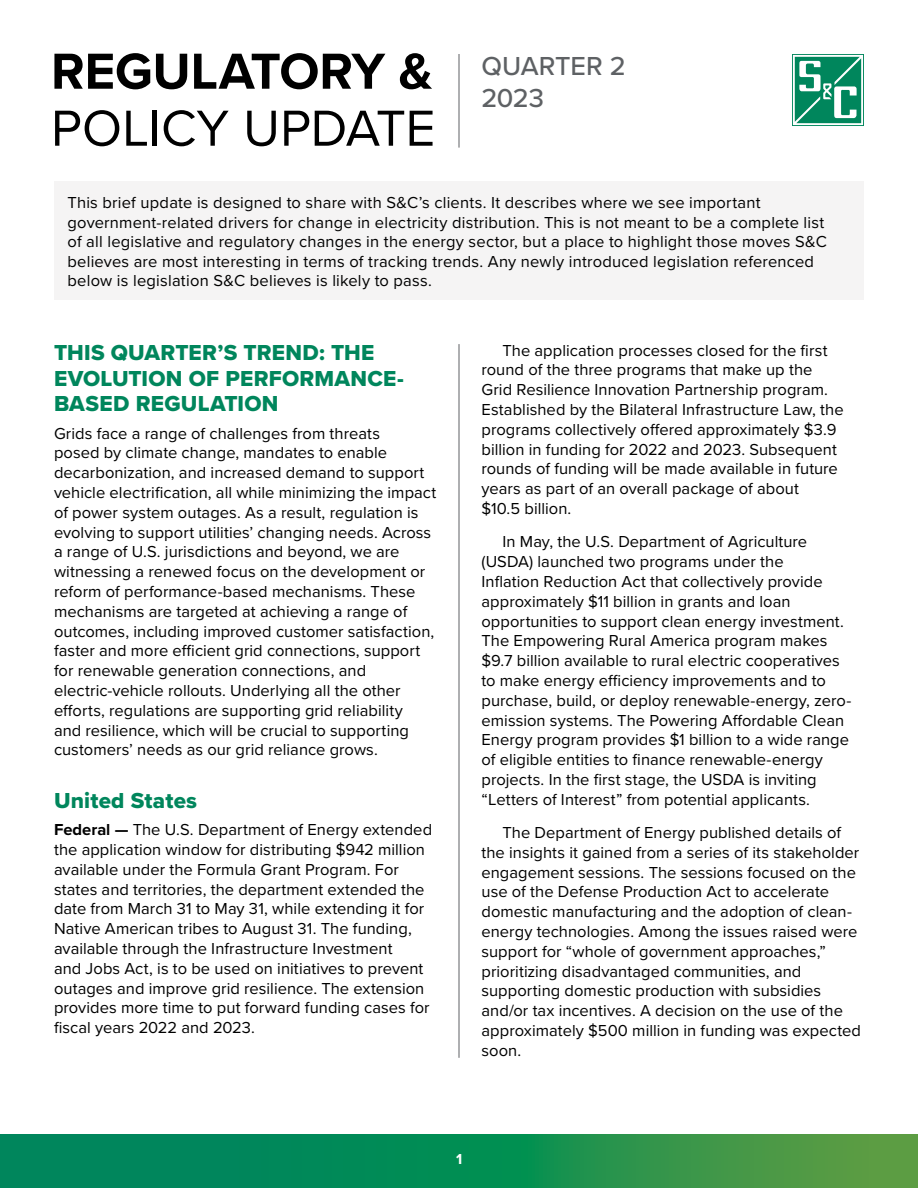
<style>
.page{position:relative;width:918px;height:1188px;background:#fff}
.page>*{position:absolute;margin:0;border:0;box-sizing:border-box;transform-origin:0 0}
.Document_Title{font:52.5px/57px "Proxima Nova";letter-spacing:-.005em;color:#000}
.Issue_number{font:500 27px/31.5px "Proxima Nova";letter-spacing:-.01em;color:#5e6164}
.Section_Head{font:22.5px/25.5px "Proxima Nova Extrabld";letter-spacing:.01em;color:#00865c}
.Body_-_Continued{font:16.5px/19.8px "Proxima Nova";letter-spacing:.005em;color:#000}
.Body{font:16.5px/19.8px "Proxima Nova";letter-spacing:.005em;color:#000}
.Body_-_First{font:16.5px/19.8px "Proxima Nova";letter-spacing:.005em;color:#000}
.Lead-in{font:16.5px/19.5px "Proxima Nova";letter-spacing:.015em;color:#000}
.t1{font:700 15px "Proxima Nova";color:#fff}
.s1{font-weight:700}
</style>
<div class="page">
<svg style="left:0;top:1134px;width:918px;height:54px;background:#1a8f51"></svg>
<svg style="left:792px;top:54px;width:72px;height:72px"></svg>
<hr style="left:459px;top:54px;width:1px;height:94px;background:#5e6164">
<div style="left:54px;top:182px;width:810px;height:118px;background:#f5f4f4"></div>
<hr style="left:459px;top:344px;width:1px;height:714px;background:#5e6164">
<h1 class="Document_Title" style="left:51px;top:40px;width:386px"><span class="s1">REGULATORY &amp;<br></span>POLICY UPDATE</h1>
<h2 class="Issue_number" style="left:482px;top:50px;width:146px">QUARTER 2<br>2023</h2>
<p class="Lead-in" style="left:68px;top:192px;width:761px">This brief update is designed to share with S&amp;C’s clients. It describes where we see important government-related drivers for change in electricity distribution. This is not meant to be a complete list of all legislative and regulatory changes in the energy sector, but a place to highlight those moves S&amp;C believes are most interesting in terms of tracking trends. Any newly introduced legislation referenced below is legislation S&amp;C believes is likely to pass.</p>
<h3 class="Section_Head" style="left:54px;top:340px;width:351px">THIS QUARTER’S TREND: THE<br>EVOLUTION OF PERFORMANCE-<br>BASED REGULATION</h3>
<p class="Body" style="left:54px;top:423px;width:384px">Grids face a range of challenges from threats<br>posed by climate change, mandates to enable decarbonization, and increased demand to support vehicle electrification, all while minimizing the impact of power system outages. As a result, regulation is evolving to support utilities’ changing needs. Across a range of U.S. jurisdictions and beyond, we are witnessing a renewed focus on the development or reform of performance-based mechanisms. These mechanisms are targeted at achieving a range of outcomes, including improved customer satisfaction, faster and more efficient grid connections, support for renewable generation connections, and electric-vehicle rollouts. Underlying all the other efforts, regulations are supporting grid reliability<br>and resilience, which will be crucial to supporting customers’ needs as our grid reliance grows.</p>
<h3 class="Section_Head" style="left:54px;top:787px;width:145px">United States</h3>
<p class="Body_-_First" style="left:54px;top:819px;width:380px"><span class="s1">Federal —</span> The U.S. Department of Energy extended the application window for distributing $942 million available under the Formula Grant Program. For states and territories, the department extended the date from March 31 to May 31, while extending it for Native American tribes to August 31. The funding, available through the Infrastructure Investment<br>and Jobs Act, is to be used on initiatives to prevent outages and improve grid resilience. The extension provides more time to put forward funding cases for fiscal years 2022 and 2023.</p>
<p class="Body_-_Continued" style="left:481px;top:340px;width:364px;text-indent:21px">The application processes closed for the first round of the three programs that make up the Grid Resilience Innovation Partnership program.<br>Established by the Bilateral Infrastructure Law, the programs collectively offered approximately $3.9 billion in funding for 2022 and 2023. Subsequent rounds of funding will be made available in future years as part of an overall package of about<br>$10.5 billion.</p>
<p class="Body_-_Continued" style="left:481px;top:531px;width:371px;text-indent:21px">In May, the U.S. Department of Agriculture (USDA) launched two programs under the<br>Inflation Reduction Act that collectively provide approximately $11 billion in grants and loan opportunities to support clean energy investment.<br>The Empowering Rural America program makes $9.7 billion available to rural electric cooperatives to make energy efficiency improvements and to purchase, build, or deploy renewable-energy, zero&shy;emission systems. The Powering Affordable Clean Energy program provides $1 billion to a wide range of eligible entities to finance renewable-energy projects. In the first stage, the USDA is inviting “Letters of Interest” from potential applicants.</p>
<p class="Body_-_Continued" style="left:481px;top:822px;width:381px;text-indent:21px">The Department of Energy published details of the insights it gained from a series of its stakeholder engagement sessions. The sessions focused on the use of the Defense Production Act to accelerate domestic manufacturing and the adoption of clean&shy;energy technologies. Among the issues raised were support for “whole of government approaches,” prioritizing disadvantaged communities, and supporting domestic production with subsidies and/or tax incentives. A decision on the use of the approximately $500 million in funding was expected soon.</p>
<p class="t1" style="left:456px;top:1148px;width:8px">1</p>
</div>
